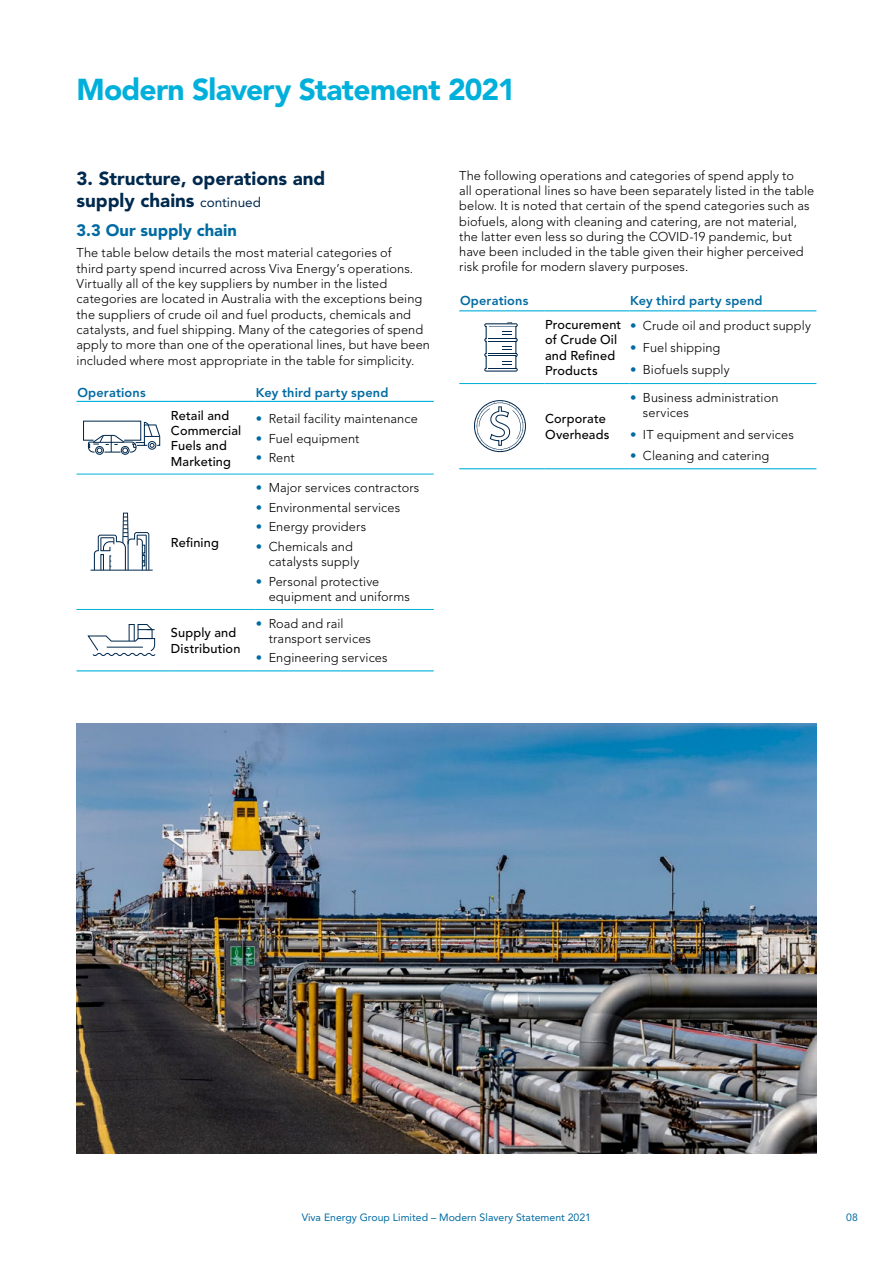
<style>
.page{position:relative;width:893px;height:1263px;background:#fff}
.page>*{position:absolute;margin:0;border:0;box-sizing:border-box;transform-origin:0 0}
.t1{font:900 30px "Avenir";letter-spacing:-.025em;color:#00b0db}
.t2{font:900 18.75px/22.5px "Avenir";color:#00294d}
.t3{font:900 16.5px "Avenir";color:#006ba2}
.t4{font:300 12.75px/15.3px "Avenir";letter-spacing:.01em;color:#000}
.t5{font:500 12.75px/15.3px "Avenir";letter-spacing:.015em;color:#000}
.t6{font:800 12.75px "Avenir";letter-spacing:.01em;color:#006ba2}
.t7{font:10.5px "Avenir";color:#006ba2}
.s1{font-weight:400;font-size:13.5px}
.s2{color:#006ba2}
</style>
<div class="page">
<hr style="left:77px;top:670px;width:93px;height:1px;background:#00b0db">
<hr style="left:170px;top:670px;width:85px;height:1px;background:#00b0db">
<hr style="left:255px;top:670px;width:179px;height:1px;background:#00b0db">
<hr style="left:255px;top:401px;width:179px;height:1px;background:#00b0db">
<hr style="left:77px;top:474px;width:93px;height:1px;background:#00b0db">
<hr style="left:170px;top:474px;width:85px;height:1px;background:#00b0db">
<hr style="left:255px;top:474px;width:179px;height:1px;background:#00b0db">
<hr style="left:77px;top:609px;width:93px;height:1px;background:#00b0db">
<hr style="left:170px;top:609px;width:85px;height:1px;background:#00b0db">
<hr style="left:255px;top:609px;width:179px;height:1px;background:#00b0db">
<hr style="left:77px;top:401px;width:93px;height:1px;background:#00b0db">
<hr style="left:170px;top:401px;width:85px;height:1px;background:#00b0db">
<div style="left:121px;top:446px;width:9px;height:9px;border:1px solid #00294d;border-radius:50%"></div>
<div style="left:95px;top:446px;width:9px;height:9px;border:1px solid #00294d;border-radius:50%"></div>
<svg style="left:83px;top:420px;width:78px;height:33px"></svg>
<svg style="left:93px;top:513px;width:56px;height:57px"></svg>
<hr style="left:91px;top:570px;width:62px;height:1px;background:#00294d">
<svg style="left:87px;top:624px;width:69px;height:32px"></svg>
<hr style="left:107px;top:647px;width:36px;height:1px;background:#00294d">
<hr style="left:629px;top:310px;width:187px;height:1px;background:#00b0db">
<hr style="left:459px;top:383px;width:85px;height:1px;background:#00b0db">
<hr style="left:544px;top:383px;width:85px;height:1px;background:#00b0db">
<hr style="left:629px;top:383px;width:187px;height:1px;background:#00b0db">
<hr style="left:459px;top:468px;width:85px;height:1px;background:#00b0db">
<hr style="left:544px;top:468px;width:85px;height:1px;background:#00b0db">
<hr style="left:629px;top:468px;width:187px;height:1px;background:#00b0db">
<hr style="left:459px;top:310px;width:85px;height:1px;background:#00b0db">
<hr style="left:544px;top:310px;width:85px;height:1px;background:#00b0db">
<svg style="left:484px;top:322px;width:34px;height:50px"></svg>
<svg style="left:474px;top:400px;width:52px;height:52px"></svg>
<img style="left:77px;top:724px;width:739px;height:429px">
<h1 class="t1" style="left:77px;top:72px;width:440px">Modern Slavery Statement 2021</h1>
<h2 class="t2" style="left:77px;top:167px;width:250px">3. Structure, operations and supply chains <span class="s1">continued</span></h2>
<p class="t3" style="left:77px;top:220px;width:162px">3.3 Our supply chain</p>
<p class="t4" style="left:77px;top:245px;width:355px">The table below details the most material categories of<br>third party spend incurred across Viva Energy’s operations.<br>Virtually all of the key suppliers by number in the listed categories are located in Australia with the exceptions being the suppliers of crude oil and fuel products, chemicals and catalysts, and fuel shipping. Many of the categories of spend apply to more than one of the operational lines, but have been included where most appropriate in the table for simplicity.</p>
<p class="t6" style="left:77px;top:385px;width:70px">Operations</p>
<p class="t6" style="left:256px;top:385px;width:134px">Key third party spend</p>
<p class="t5" style="left:171px;top:408px;width:72px">Retail and<br>Commercial<br>Fuels and<br>Marketing</p>
<p class="t4" style="left:256px;top:411px;width:163px"><span class="s2">•</span> Retail facility maintenance</p>
<p class="t4" style="left:256px;top:430px;width:105px"><span class="s2">•</span> Fuel equipment</p>
<p class="t4" style="left:256px;top:450px;width:40px"><span class="s2">•</span> Rent</p>
<p class="t5" style="left:171px;top:535px;width:49px">Refining</p>
<p class="t4" style="left:256px;top:480px;width:165px"><span class="s2">•</span> Major services contractors</p>
<p class="t4" style="left:256px;top:500px;width:146px"><span class="s2">•</span> Environmental services</p>
<p class="t4" style="left:256px;top:519px;width:112px"><span class="s2">•</span> Energy providers</p>
<p class="t4" style="left:269px;top:539px;width:92px;text-indent:-13px"><span class="s2">•</span> Chemicals and catalysts supply</p>
<p class="t4" style="left:269px;top:574px;width:143px;text-indent:-13px"><span class="s2">•</span> Personal protective equipment and uniforms</p>
<p class="t5" style="left:171px;top:626px;width:71px">Supply and<br>Distribution</p>
<p class="t4" style="left:269px;top:615px;width:104px;text-indent:-13px"><span class="s2">•</span> Road and rail transport services</p>
<p class="t4" style="left:256px;top:650px;width:133px"><span class="s2">•</span> Engineering services</p>
<p class="t4" style="left:459px;top:168px;width:357px">The following operations and categories of spend apply to<br>all operational lines so have been separately listed in the table below. It is noted that certain of the spend categories such as biofuels, along with cleaning and catering, are not material, the latter even less so during the COVID-19 pandemic, but have been included in the table given their higher perceived risk profile for modern slavery purposes.</p>
<p class="t6" style="left:460px;top:293px;width:70px">Operations</p>
<p class="t6" style="left:630px;top:293px;width:134px">Key third party spend</p>
<p class="t5" style="left:545px;top:317px;width:78px">Procurement of Crude Oil and Refined<br>Products</p>
<p class="t4" style="left:630px;top:318px;width:182px"><span class="s2">•</span> Crude oil and product supply</p>
<p class="t4" style="left:630px;top:340px;width:92px"><span class="s2">•</span> Fuel shipping</p>
<p class="t4" style="left:630px;top:362px;width:101px"><span class="s2">•</span> Biofuels supply</p>
<p class="t5" style="left:545px;top:412px;width:66px">Corporate<br>Overheads</p>
<p class="t4" style="left:643px;top:390px;width:137px;text-indent:-13px"><span class="s2">•</span> Business administration services</p>
<p class="t4" style="left:630px;top:427px;width:165px"><span class="s2">•</span> IT equipment and services</p>
<p class="t4" style="left:630px;top:448px;width:141px"><span class="s2">•</span> Cleaning and catering</p>
<p class="t7" style="left:302px;top:1211px;width:291px">Viva Energy Group Limited – Modern Slavery Statement 2021</p>
<p class="t7" style="left:846px;top:1211px;width:13px">08</p>
</div>
